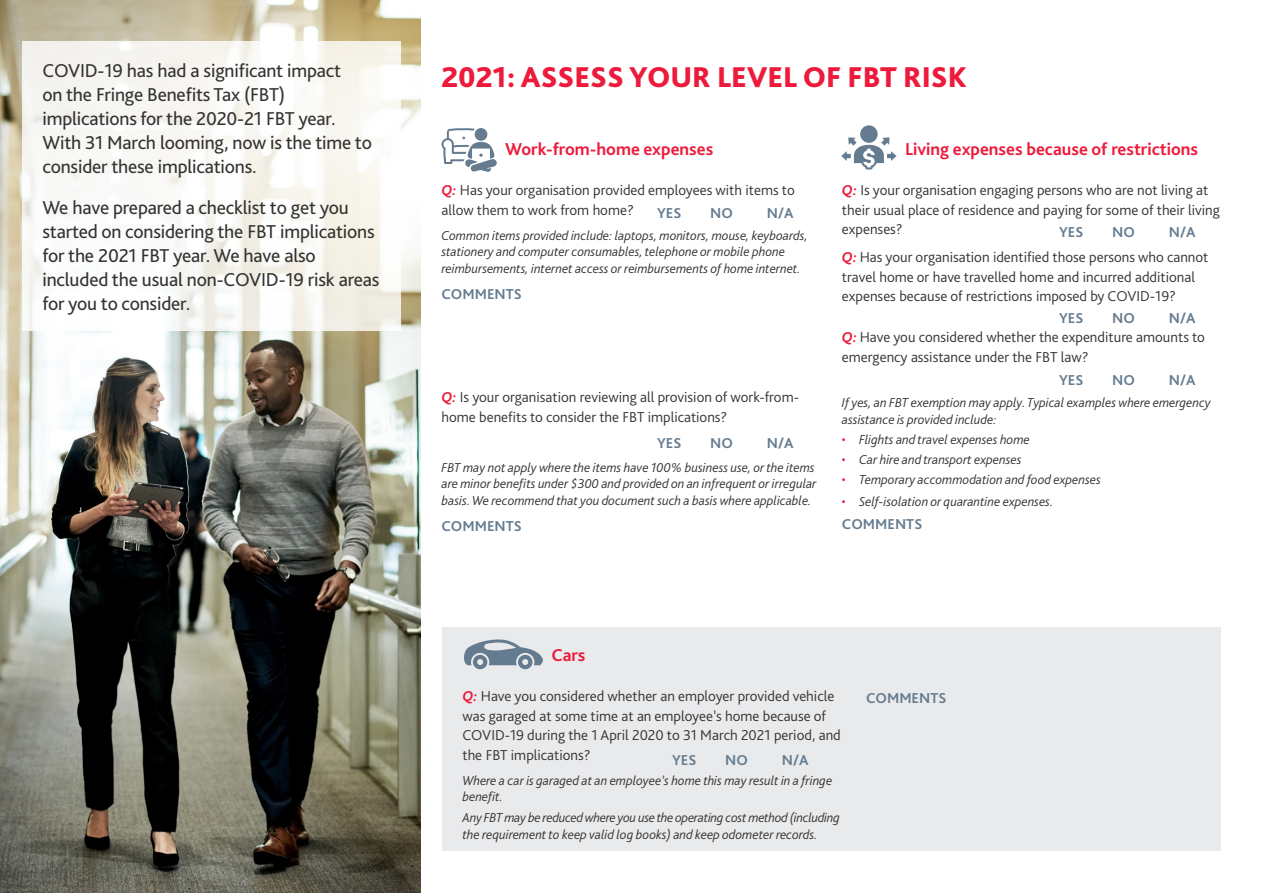
<style>
.page{position:relative;width:1263px;height:893px;background:#fff}
.page>*{position:absolute;margin:0;border:0;box-sizing:border-box;transform-origin:0 0}
.t1{font:800 30px "Bliss Pro";color:#ed1a3b}
.t2{font:19.5px/24px "Bliss Pro";letter-spacing:-.01em;color:#343331}
.t3{font:700 18px "Bliss Pro";color:#ed1a3b}
.t4{font:300 15px/19.5px "Bliss Pro";color:#343331}
.t5{font:700 15px "Bliss Pro";color:#657c90}
.t6{font:italic 300 13.5px/16.5px "Bliss Pro";color:#343331}
.t7{font:italic 300 13.5px/16.5px "Bliss Pro";letter-spacing:-.02em;color:#343331}
.s1{font-weight:700;font-style:italic;color:#ed1a3b}
.s2{color:#ed1a3b}
</style>
<div class="page">
<div style="left:442px;top:627px;width:778px;height:223px;background:#e9eaec"></div>
<img style="left:0;top:0;width:420px;height:893px">
<svg style="left:22px;top:41px;width:379px;height:290px;fill:#f8f8f5"></svg>
<svg style="left:441px;top:128px;width:56px;height:44px"></svg>
<svg style="left:841px;top:137px;width:55px;height:33px"></svg>
<div style="left:860px;top:125px;width:18px;height:18px;background:#657c90;border-radius:50%"></div>
<svg style="left:464px;top:639px;width:79px;height:30px"></svg>
<h2 class="t2" style="left:42px;top:58px;width:331px">COVID-19 has had a significant impact<br>on the Fringe Benefits Tax (FBT) implications for the 2020-21 FBT year.<br>With 31 March looming, now is the time to consider these implications.</h2>
<h2 class="t2" style="left:42px;top:195px;width:338px">We have prepared a checklist to get you started on considering the FBT implications for the 2021 FBT year. We have also included the usual non-COVID-19 risk areas for you to consider.</h2>
<h1 class="t1" style="left:441px;top:58px;width:527px">2021: ASSESS YOUR LEVEL OF FBT RISK</h1>
<p class="t3" style="left:505px;top:137px;width:209px">Work-from-home expenses</p>
<p class="t4" style="left:441px;top:180px;width:355px"><span class="s1">Q:</span> Has your organisation provided employees with items to allow them to work from home?</p>
<p class="t6" style="left:441px;top:227px;width:368px">Common items provided include: laptops, monitors, mouse, keyboards, stationery and computer consumables, telephone or mobile phone reimbursements, internet access or reimbursements of home internet.</p>
<p class="t5" style="left:441px;top:285px;width:82px">COMMENTS</p>
<p class="t5" style="left:657px;top:203px;width:26px">YES</p>
<p class="t5" style="left:710px;top:203px;width:24px">NO</p>
<p class="t5" style="left:767px;top:203px;width:28px">N/A</p>
<p class="t4" style="left:441px;top:387px;width:359px"><span class="s1">Q:</span> Is your organisation reviewing all provision of work-from&shy;home benefits to consider the FBT implications?</p>
<p class="t6" style="left:441px;top:459px;width:376px">FBT may not apply where the items have 100% business use, or the items are minor benefits under $300 and provided on an infrequent or irregular basis. We recommend that you document such a basis where applicable.</p>
<p class="t5" style="left:441px;top:517px;width:82px">COMMENTS</p>
<p class="t5" style="left:657px;top:434px;width:26px">YES</p>
<p class="t5" style="left:710px;top:434px;width:24px">NO</p>
<p class="t5" style="left:767px;top:434px;width:28px">N/A</p>
<p class="t3" style="left:905px;top:137px;width:295px">Living expenses because of restrictions</p>
<p class="t4" style="left:842px;top:180px;width:379px"><span class="s1">Q:</span> Is your organisation engaging persons who are not living at their usual place of residence and paying for some of their living expenses?</p>
<p class="t4" style="left:842px;top:247px;width:368px"><span class="s1">Q:</span> Has your organisation identified those persons who cannot travel home or have travelled home and incurred additional expenses because of restrictions imposed by COVID-19?</p>
<p class="t4" style="left:842px;top:327px;width:365px"><span class="s1">Q:</span> Have you considered whether the expenditure amounts to emergency assistance under the FBT law?</p>
<p class="t6" style="left:842px;top:394px;width:370px">If yes, an FBT exemption may apply. Typical examples where emergency assistance is provided include:</p>
<p class="t6" style="left:842px;top:431px;width:189px"><span class="s2">•</span> Flights and travel expenses home</p>
<p class="t6" style="left:842px;top:451px;width:181px"><span class="s2">•</span> Car hire and transport expenses</p>
<p class="t6" style="left:842px;top:471px;width:260px"><span class="s2">•</span> Temporary accommodation and food expenses</p>
<p class="t6" style="left:842px;top:493px;width:213px"><span class="s2">•</span> Self-isolation or quarantine expenses.</p>
<p class="t5" style="left:842px;top:515px;width:82px">COMMENTS</p>
<p class="t5" style="left:1059px;top:223px;width:26px">YES</p>
<p class="t5" style="left:1112px;top:223px;width:24px">NO</p>
<p class="t5" style="left:1169px;top:223px;width:28px">N/A</p>
<p class="t5" style="left:1059px;top:309px;width:26px">YES</p>
<p class="t5" style="left:1112px;top:309px;width:24px">NO</p>
<p class="t5" style="left:1169px;top:309px;width:28px">N/A</p>
<p class="t5" style="left:1059px;top:370px;width:26px">YES</p>
<p class="t5" style="left:1112px;top:370px;width:24px">NO</p>
<p class="t5" style="left:1169px;top:370px;width:28px">N/A</p>
<p class="t3" style="left:551px;top:643px;width:35px">Cars</p>
<p class="t4" style="left:462px;top:686px;width:380px"><span class="s1">Q:</span> Have you considered whether an employer provided vehicle was garaged at some time at an employee’s home because of COVID-19 during the 1 April 2020 to 31 March 2021 period, and the FBT implications?</p>
<p class="t6" style="left:462px;top:772px;width:371px">Where a car is garaged at an employee’s home this may result in a fringe benefit.</p>
<p class="t7" style="left:462px;top:809px;width:379px">Any FBT may be reduced where you use the operating cost method (including the requirement to keep valid log books) and keep odometer records.</p>
<p class="t5" style="left:672px;top:751px;width:26px">YES</p>
<p class="t5" style="left:725px;top:751px;width:24px">NO</p>
<p class="t5" style="left:782px;top:751px;width:28px">N/A</p>
<p class="t5" style="left:866px;top:689px;width:82px">COMMENTS</p>
</div>
